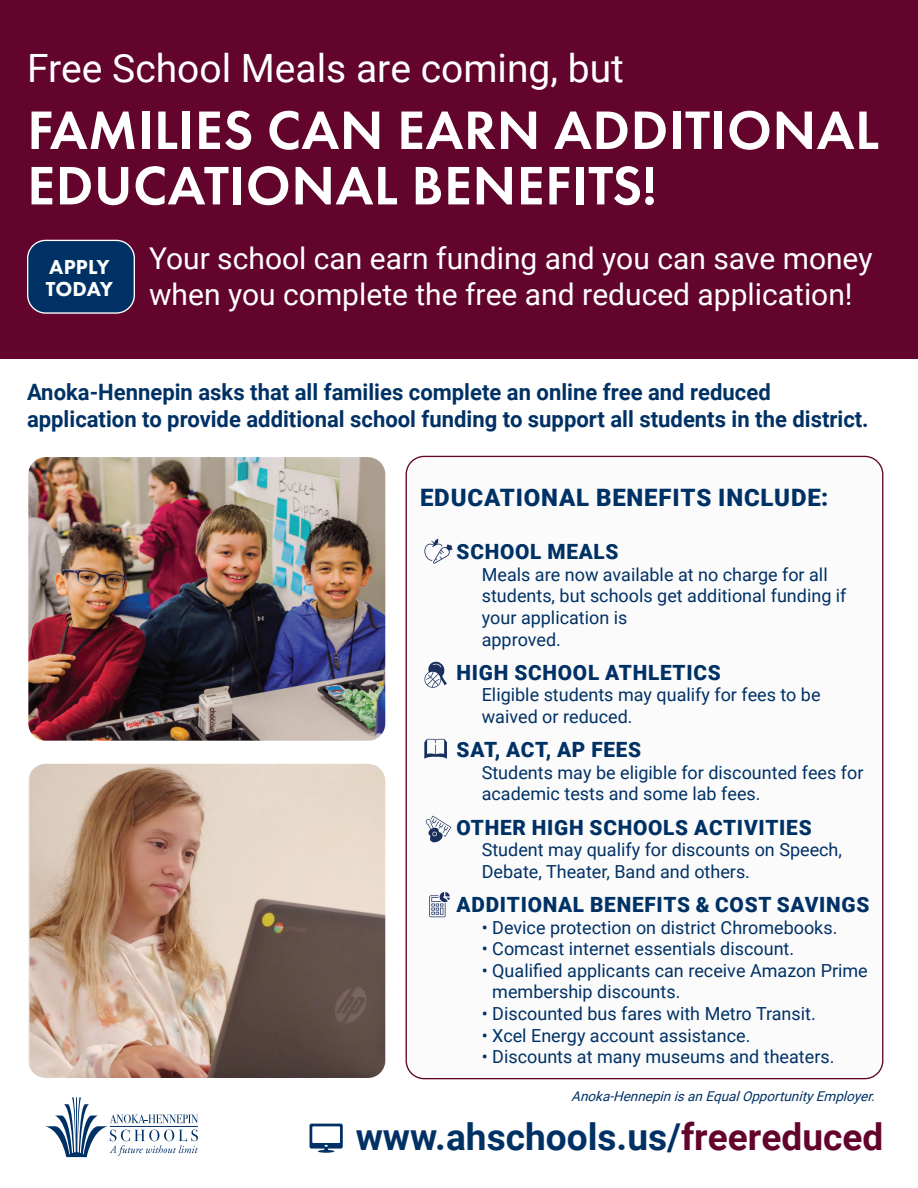
<style>
.page{position:relative;width:918px;height:1188px;background:#fff}
.page>*{position:absolute;margin:0;border:0;box-sizing:border-box;transform-origin:0 0}
.t1{font:600 56.25px/55.3px "Futura PT";letter-spacing:.01em;color:#fff}
.t2{font:39px "Roboto";color:#fff}
.t3{font:700 37.05px "Roboto";color:#003165}
.t4{font:30px/36px "Roboto";color:#fff}
.t5{font:900 24px "Roboto";letter-spacing:.035em;color:#003165}
.t6{font:700 22.5px/27px "Roboto";color:#003165}
.t7{font:900 21px "Roboto";letter-spacing:.035em;color:#003165}
.t8{font:800 21px/22.2px "Futura PT";letter-spacing:.005em;color:#fff}
.t9{font:18px/21.6px "Roboto";color:#003165}
.t10{font:italic 13.5px "Roboto";color:#003165}
.s1{color:#62042c}
</style>
<div class="page">
<div style="left:0;top:0;width:918px;height:359px;background:#62042c"></div>
<svg style="left:45px;top:1097px;width:153px;height:60px"></svg>
<div style="left:406px;top:456px;width:477px;height:623px;background:#fbfbfc;border-radius:18px"></div>
<div style="left:28px;top:240px;width:106px;height:73px;background:#003165;border-radius:18px"></div>
<div style="left:27px;top:240px;width:108px;height:74px;border:1px solid #fff;border-radius:18px"></div>
<img style="left:29px;top:458px;width:356px;height:282px">
<div style="left:27px;top:456px;width:360px;height:286px;border:1px solid #fff;border-radius:18px"></div>
<img style="left:29px;top:764px;width:356px;height:313px">
<div style="left:27px;top:762px;width:360px;height:317px;border:1px solid #fff;border-radius:18px"></div>
<svg style="left:310px;top:1124px;width:33px;height:29px"></svg>
<svg style="left:424px;top:661px;width:23px;height:27px"></svg>
<svg style="left:426px;top:816px;width:25px;height:26px"></svg>
<svg style="left:424px;top:739px;width:23px;height:20px"></svg>
<svg style="left:429px;top:892px;width:21px;height:25px"></svg>
<svg style="left:424px;top:539px;width:29px;height:25px"></svg>
<h2 class="t2" style="left:27px;top:40px;width:598px">Free School Meals are coming, but</h2>
<h1 class="t1" style="left:27px;top:102px;width:853px">FAMILIES CAN EARN ADDITIONAL<br>EDUCATIONAL BENEFITS!</h1>
<p class="t8" style="left:46px;top:255px;width:69px">APPLY<br>TODAY</p>
<h3 class="t4" style="left:149px;top:240px;width:725px">Your school can earn funding and you can save money when you complete the free and reduced application!</h3>
<p class="t6" style="left:27px;top:378px;width:843px">Anoka-Hennepin asks that all families complete an online free and reduced application to provide additional school funding to support all students in the district.</p>
<h3 class="t5" style="left:420px;top:481px;width:410px">EDUCATIONAL BENEFITS INCLUDE:</h3>
<p class="t7" style="left:457px;top:537px;width:164px">SCHOOL MEALS</p>
<p class="t9" style="left:482px;top:563px;width:366px">Meals are now available at no charge for all students, but schools get additional funding if your application is<br>approved.</p>
<p class="t7" style="left:457px;top:658px;width:266px">HIGH SCHOOL ATHLETICS</p>
<p class="t9" style="left:482px;top:683px;width:340px">Eligible students may qualify for fees to be waived or reduced.</p>
<p class="t7" style="left:457px;top:735px;width:186px">SAT, ACT, AP FEES</p>
<p class="t9" style="left:482px;top:761px;width:383px">Students may be eligible for discounted fees for academic tests and some lab fees.</p>
<p class="t7" style="left:457px;top:812px;width:357px">OTHER HIGH SCHOOLS ACTIVITIES</p>
<p class="t9" style="left:482px;top:838px;width:362px">Student may qualify for discounts on Speech,<br>Debate, Theater, Band and others.</p>
<p class="t7" style="left:457px;top:890px;width:414px">ADDITIONAL BENEFITS &amp; COST SAVINGS</p>
<p class="t9" style="left:482px;top:916px;width:357px">• Device protection on district Chromebooks.</p>
<p class="t9" style="left:482px;top:937px;width:314px">• Comcast internet essentials discount.</p>
<p class="t9" style="left:492px;top:959px;width:377px;text-indent:-11px">• Qualified applicants can receive Amazon Prime membership discounts.</p>
<p class="t9" style="left:482px;top:1002px;width:336px">• Discounted bus fares with Metro Transit.</p>
<p class="t9" style="left:482px;top:1024px;width:270px">• Xcel Energy account assistance.</p>
<p class="t9" style="left:482px;top:1045px;width:354px">• Discounts at many museums and theaters.</p>
<p class="t10" style="left:571px;top:1086px;width:310px">Anoka-Hennepin is an Equal Opportunity Employer.</p>
<h3 class="t3" style="left:356px;top:1111px;width:529px">www.ahschools.us/<span class="s1">freereduced</span></h3>
</div>
